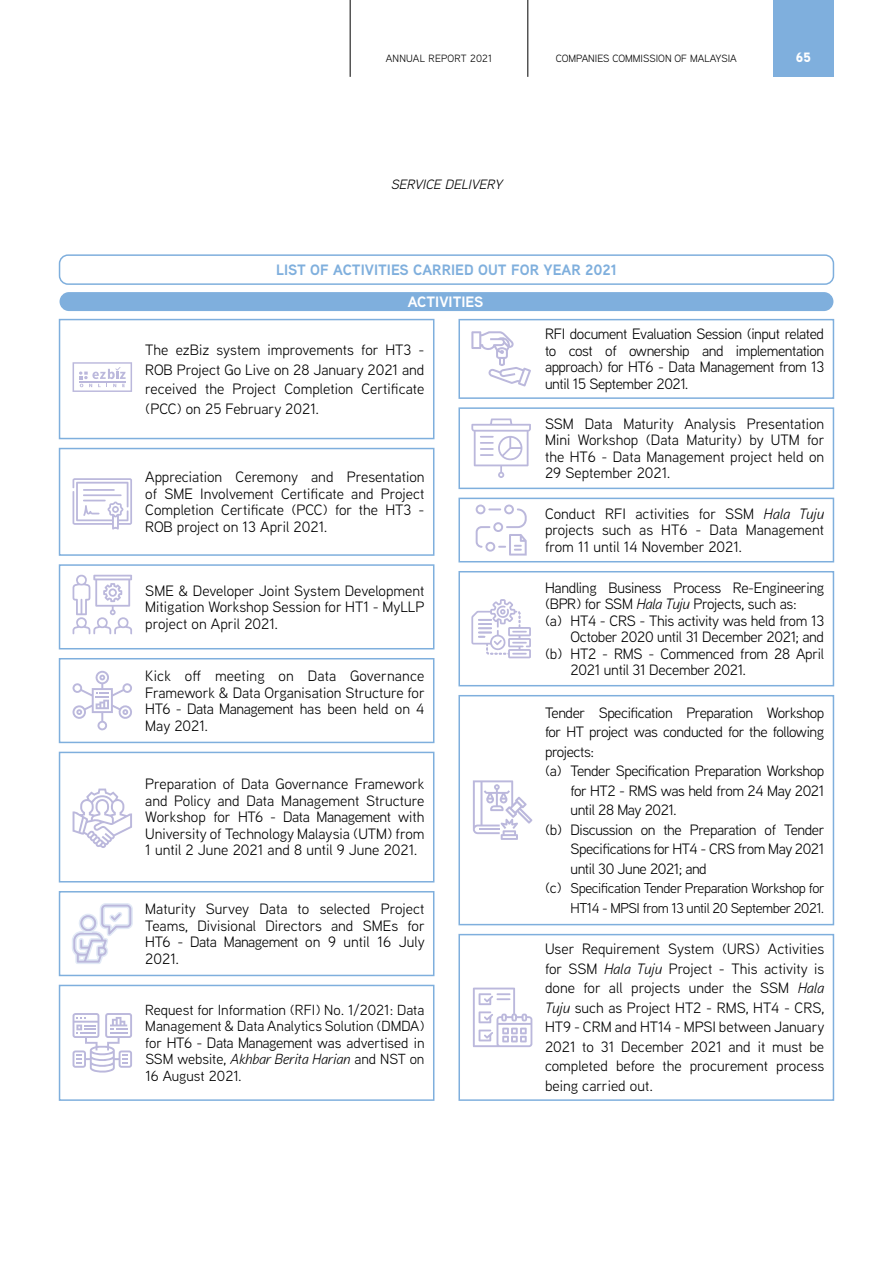
<style>
.page{position:relative;width:893px;height:1263px;background:#fff}
.page>*{position:absolute;margin:0;border:0;box-sizing:border-box;transform-origin:0 0}
.t1{font:15px/16.5px "Aaux Next";letter-spacing:-.02em;color:#000;text-align:justify}
.t2{font:700 15px "Aaux Next";color:#7fafdd}
.t3{font:700 15px "Aaux Next";color:#fff}
.t4{font:14.7px/16.5px "Aaux Next";color:#000;text-align:justify}
.t5{font:14.25px/19.5px "Aaux Next";letter-spacing:-.03em;color:#000;text-align:right}
.t6{font:italic 13.5px "Aaux Next";color:#000}
.t7{font:900 13.5px "Aaux Next";color:#fff}
.t8{font:10.5px "Aaux Next";color:#000}
.t9{font:10.5px "Aaux Next";letter-spacing:.02em;color:#000}
.s1{font-size:15px}
.s2{font-style:italic}
</style>
<div class="page">
<div style="left:773px;top:0;width:60px;height:77px;background:#7fafdd"></div>
<hr style="left:350px;top:0;width:1px;height:77px;background:#000">
<hr style="left:528px;top:0;width:1px;height:77px;background:#000">
<div style="left:59px;top:254px;width:775px;height:31px;border:2px solid #7fafdd;border-radius:9px"></div>
<div style="left:59px;top:319px;width:375px;height:120px;border:2px solid #7fafdd"></div>
<div style="left:59px;top:564px;width:375px;height:85px;border:2px solid #7fafdd"></div>
<div style="left:59px;top:752px;width:375px;height:130px;border:2px solid #7fafdd"></div>
<div style="left:59px;top:448px;width:375px;height:108px;border:2px solid #7fafdd"></div>
<div style="left:59px;top:658px;width:375px;height:85px;border:2px solid #7fafdd"></div>
<div style="left:59px;top:891px;width:375px;height:85px;border:2px solid #7fafdd"></div>
<div style="left:59px;top:985px;width:375px;height:116px;border:2px solid #7fafdd"></div>
<div style="left:60px;top:292px;width:773px;height:19px;background:#7fafdd;border-radius:9px"></div>
<svg style="left:73px;top:478px;width:59px;height:52px"></svg>
<svg style="left:73px;top:362px;width:59px;height:30px"></svg>
<svg style="left:73px;top:574px;width:59px;height:60px"></svg>
<svg style="left:73px;top:671px;width:59px;height:59px"></svg>
<svg style="left:73px;top:788px;width:59px;height:60px"></svg>
<svg style="left:72px;top:903px;width:61px;height:61px"></svg>
<svg style="left:73px;top:1013px;width:59px;height:59px"></svg>
<div style="left:458px;top:319px;width:376px;height:80px;border:2px solid #7fafdd"></div>
<svg style="left:471px;top:331px;width:60px;height:56px"></svg>
<div style="left:458px;top:407px;width:376px;height:82px;border:2px solid #7fafdd"></div>
<svg style="left:471px;top:418px;width:60px;height:60px"></svg>
<div style="left:458px;top:498px;width:376px;height:64px;border:2px solid #7fafdd"></div>
<svg style="left:476px;top:504px;width:51px;height:52px"></svg>
<div style="left:458px;top:571px;width:376px;height:115px;border:2px solid #7fafdd"></div>
<svg style="left:471px;top:599px;width:60px;height:59px"></svg>
<div style="left:458px;top:695px;width:376px;height:230px;border:2px solid #7fafdd"></div>
<svg style="left:473px;top:780px;width:60px;height:60px"></svg>
<hr style="left:480px;top:828px;width:20px;height:2px;background:#bbb8dc">
<div style="left:458px;top:934px;width:376px;height:167px;border:2px solid #7fafdd"></div>
<svg style="left:473px;top:987px;width:59px;height:60px"></svg>
<p class="t9" style="left:386px;top:52px;width:108px">ANNUAL REPORT 2021</p>
<p class="t8" style="left:556px;top:52px;width:183px">COMPANIES COMMISSION OF MALAYSIA</p>
<p class="t7" style="left:796px;top:47px;width:17px">65</p>
<p class="t6" style="left:391px;top:175px;width:117px">SERVICE DELIVERY</p>
<p class="t2" style="left:276px;top:259px;width:342px">LIST OF ACTIVITIES CARRIED OUT FOR YEAR 2021</p>
<p class="t3" style="left:408px;top:291px;width:77px">ACTIVITIES</p>
<p class="t1" style="left:145px;top:340px;width:281px;line-height:19.5px">The ezBiz system improvements for HT3 - ROB Project Go Live on 28 January 2021 and received the Project Completion Certificate (PCC) on 25 February 2021.</p>
<p class="t1" style="left:145px;top:468px;width:281px">Appreciation Ceremony and Presentation of SME Involvement Certificate and Project Completion Certificate (PCC) for the HT3 - ROB project on 13 April 2021.</p>
<p class="t1" style="left:145px;top:582px;width:281px">SME &amp; Developer Joint System Development Mitigation Workshop Session for HT1 - MyLLP project on April 2021.</p>
<p class="t1" style="left:145px;top:667px;width:281px">Kick off meeting on Data Governance Framework &amp; Data Organisation Structure for HT6 - Data Management has been held on 4<br>May 2021.</p>
<p class="t1" style="left:145px;top:775px;width:281px">Preparation of Data Governance Framework and Policy and Data Management Structure Workshop for HT6 - Data Management with University of Technology Malaysia (UTM) from 1 until 2 June 2021 and 8 until 9 June 2021.</p>
<p class="t1" style="left:145px;top:900px;width:281px">Maturity Survey Data to selected Project Teams, Divisional Directors and SMEs for HT6 - Data Management on 9 until 16 July 2021.</p>
<p class="t4" style="left:145px;top:1001px;width:281px">Request for Information (RFI) No. 1/2021: Data Management &amp; Data Analytics Solution (DMDA) for <span class="s1">HT6 - Data Management</span> was advertised in SSM website, <span class="s2">Akhbar Berita Harian</span> and NST on 16 August 2021.</p>
<p class="t1" style="left:545px;top:325px;width:281px">RFI document Evaluation Session (input related to cost of ownership and implementation approach) for HT6 - Data Management from 13 until 15 September 2021.</p>
<p class="t1" style="left:545px;top:415px;width:281px">SSM Data Maturity Analysis Presentation Mini Workshop (Data Maturity) by UTM for the HT6 - Data Management project held on 29 September 2021.</p>
<p class="t1" style="left:545px;top:505px;width:281px">Conduct RFI activities for SSM <span class="s2">Hala Tuju </span>projects such as HT6 - Data Management from 11 until 14 November 2021.</p>
<p class="t1" style="left:545px;top:579px;width:281px">Handling Business Process Re-Engineering</p>
<p class="t1" style="left:545px;top:595px;width:253px">(BPR) for SSM <span class="s2">Hala Tuju</span> Projects, such as:</p>
<p class="t1" style="left:545px;top:612px;width:281px">(a) HT4 - CRS - This activity was held from 13</p>
<p class="t1" style="left:571px;top:628px;width:255px">October 2020 until 31 December 2021; and</p>
<p class="t1" style="left:545px;top:645px;width:281px">(b) HT2 - RMS - Commenced from 28 April</p>
<p class="t1" style="left:571px;top:661px;width:177px">2021 until 31 December 2021.</p>
<p class="t1" style="left:545px;top:704px;width:281px">Tender Specification Preparation Workshop</p>
<p class="t1" style="left:545px;top:723px;width:281px">for HT project was conducted for the following</p>
<p class="t1" style="left:545px;top:743px;width:51px">projects:</p>
<p class="t1" style="left:545px;top:762px;width:281px">(a) Tender Specification Preparation Workshop</p>
<p class="t1" style="left:571px;top:782px;width:255px">for HT2 - RMS was held from 24 May 2021</p>
<p class="t1" style="left:571px;top:801px;width:108px">until 28 May 2021.</p>
<p class="t1" style="left:545px;top:821px;width:281px">(b) Discussion on the Preparation of Tender</p>
<p class="t1" style="left:571px;top:840px;width:255px">Specifications for HT4 - CRS from May 2021</p>
<p class="t1" style="left:571px;top:860px;width:138px">until 30 June 2021; and</p>
<p class="t5" style="left:545px;top:878px;width:281px"><span class="s1">(c)</span> Specification Tender Preparation Workshop for<br>HT14 - MPSI from 13 until 20 September 2021.</p>
<p class="t1" style="left:545px;top:939px;width:281px;line-height:19.5px">User Requirement System (URS) Activities for SSM <span class="s2">Hala Tuju</span> Project - This activity is done for all projects under the SSM <span class="s2">Hala Tuju</span> such as Project HT2 - RMS, HT4 - CRS, HT9 - CRM and HT14 - MPSI between January 2021 to 31 December 2021 and it must be completed before the procurement process being carried out.</p>
</div>
